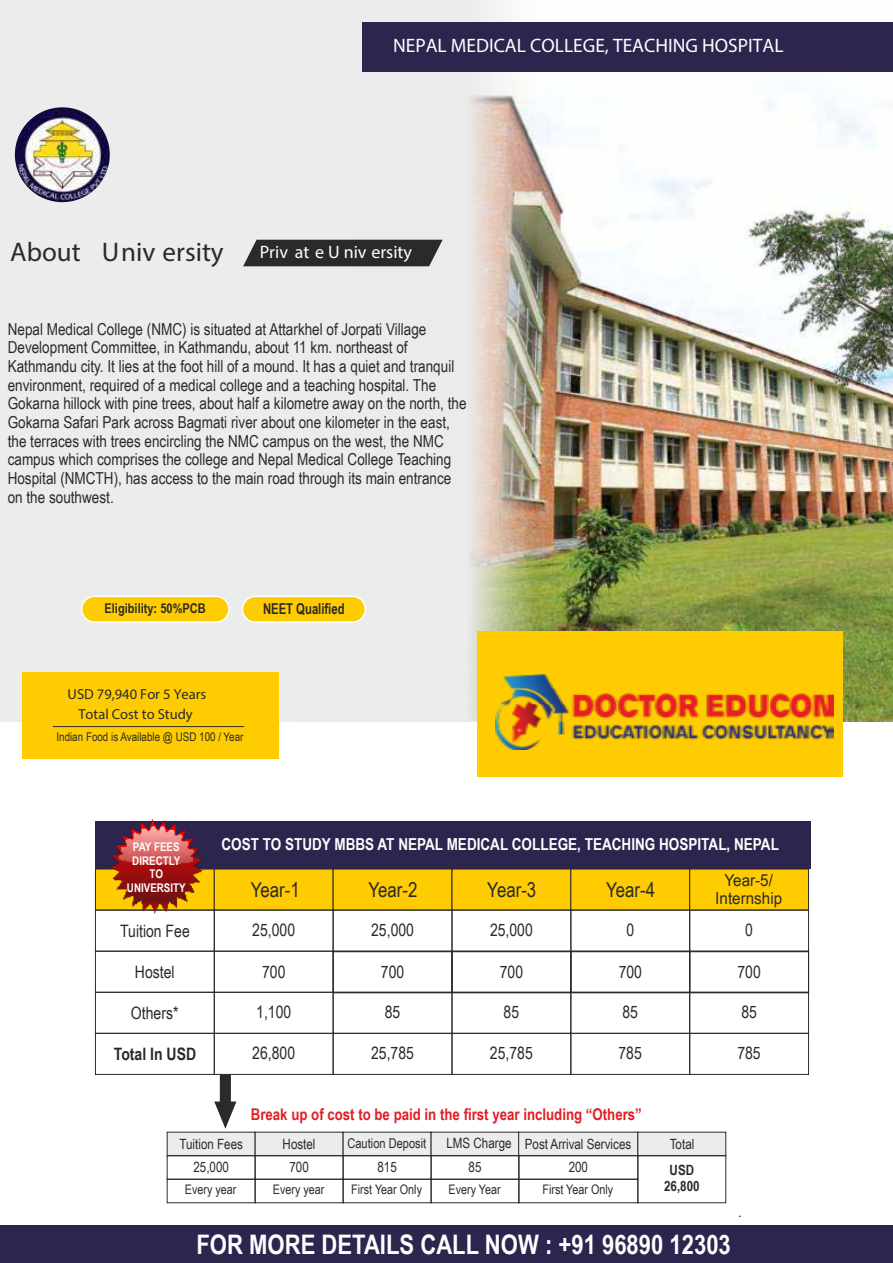
<style>
.page{position:relative;width:893px;height:1263px;background:#fff}
.page>*{position:absolute;margin:0;border:0;box-sizing:border-box;transform-origin:0 0}
.t1{font:27px "Myriad Pro";color:#2b2a29}
.t2{font:700 26.85px "Arial Narrow";color:#fefefe}
.t3{font:20.55px "Arial Narrow";color:#2b2a29}
.t4{font:19.5px "Myriad Pro";color:#fefefe}
.t5{font:18px "Myriad Pro";color:#fefefe}
.t6{font:17.1px "Arial Narrow";color:#2b2a29}
.t7{font:700 17.1px "Arial Narrow";color:#2b2a29}
.t8{font:16.5px/18.8px "Arial Narrow";color:#2b2a29}
.t9{font:700 16.5px "Arial Narrow";color:#fefefe}
.t10{font:16.5px/18.8px "Arial Narrow";color:#2b2a29;text-align:center;scale:1.13 1}
.t11{font:700 16.2px "Arial Narrow";color:#e31e24}
.t12{font:700 15px "Arial Narrow";color:#2b2a29;scale:.92 1}
.t13{font:14.55px/20.1px "Myriad Pro";color:#2b2a29;text-align:center}
.t14{font:14.1px "Arial Narrow";color:#2b2a29}
.t15{font:700 14.1px "Arial Narrow";color:#2b2a29}
.t16{font:700 13.5px "Arial Narrow";color:#2b2a29}
.t17{font:13.5px "Arial Narrow";color:#2b2a29}
.t18{font:13.2px "Arial Narrow";color:#2b2a29}
.t19{font:13.2px "Myriad Pro";color:#2b2a29}
.t20{font:12px "Arial Narrow";color:#2b2a29}
.t21{font:700 12px/13.6px "Arial Narrow";color:#fefefe;text-align:center}
</style>
<div class="page">
<div style="left:0;top:1225px;width:893px;height:38px;background:#2e254f"></div>
<div style="left:0;top:0;width:893px;height:722px;background:#ebecec"></div>
<img style="left:303px;top:0;width:590px;height:722px">
<div style="left:82px;top:596px;width:147px;height:26px;background:#fecc00;border-radius:13px"></div>
<div style="left:81px;top:596px;width:149px;height:27px;border:2px solid #fefefe;border-radius:13px"></div>
<div style="left:242px;top:596px;width:123px;height:26px;background:#fecc00;border-radius:13px"></div>
<div style="left:242px;top:596px;width:124px;height:27px;border:2px solid #fefefe;border-radius:13px"></div>
<div style="left:362px;top:22px;width:531px;height:50px;background:#2e254f"></div>
<div style="left:477px;top:631px;width:366px;height:146px;background:#fecc00"></div>
<div style="left:22px;top:673px;width:257px;height:86px;background:#fecc00"></div>
<hr style="left:53px;top:726px;width:191px;height:1px;background:#2b2a29">
<svg style="left:243px;top:240px;width:200px;height:26px;background:#383736"></svg>
<img style="left:15px;top:107px;width:95px;height:95px;border-radius:47px">
<svg style="left:214px;top:1074px;width:22px;height:55px"></svg>
<div style="left:95px;top:821px;width:716px;height:48px;background:#2e254f"></div>
<div style="left:95px;top:869px;width:119px;height:41px;background:#fecc00;border:1px solid #2b2a29"></div>
<div style="left:214px;top:869px;width:119px;height:41px;background:#fecc00"></div>
<div style="left:214px;top:910px;width:119px;height:41px;border:1px solid #2b2a29"></div>
<div style="left:333px;top:869px;width:119px;height:41px;background:#fecc00"></div>
<div style="left:333px;top:910px;width:119px;height:41px;border:1px solid #2b2a29"></div>
<div style="left:452px;top:869px;width:119px;height:41px;background:#fecc00"></div>
<div style="left:452px;top:910px;width:119px;height:41px;border:1px solid #2b2a29"></div>
<div style="left:571px;top:869px;width:119px;height:41px;background:#fecc00"></div>
<div style="left:571px;top:910px;width:119px;height:41px;border:1px solid #2b2a29"></div>
<div style="left:689px;top:869px;width:120px;height:41px;background:#fecc00"></div>
<div style="left:689px;top:910px;width:120px;height:41px;border:1px solid #2b2a29"></div>
<div style="left:95px;top:951px;width:119px;height:41px;border:1px solid #2b2a29"></div>
<div style="left:95px;top:992px;width:119px;height:41px;border:1px solid #2b2a29"></div>
<div style="left:95px;top:1033px;width:119px;height:41px;border:1px solid #2b2a29"></div>
<div style="left:214px;top:951px;width:119px;height:41px;border:1px solid #2b2a29"></div>
<div style="left:214px;top:992px;width:119px;height:41px;border:1px solid #2b2a29"></div>
<div style="left:214px;top:1033px;width:119px;height:41px;border:1px solid #2b2a29"></div>
<div style="left:333px;top:992px;width:119px;height:41px;border:1px solid #2b2a29"></div>
<div style="left:333px;top:1033px;width:119px;height:41px;border:1px solid #2b2a29"></div>
<div style="left:452px;top:992px;width:119px;height:41px;border:1px solid #2b2a29"></div>
<div style="left:452px;top:1033px;width:119px;height:41px;border:1px solid #2b2a29"></div>
<div style="left:571px;top:1033px;width:119px;height:41px;border:1px solid #2b2a29"></div>
<div style="left:689px;top:992px;width:120px;height:41px;border:1px solid #2b2a29"></div>
<div style="left:689px;top:1033px;width:120px;height:41px;border:1px solid #2b2a29"></div>
<img style="left:105px;top:819px;width:103px;height:95px">
<div style="left:333px;top:951px;width:119px;height:42px;border:1px solid #2b2a29"></div>
<div style="left:452px;top:951px;width:119px;height:42px;border:1px solid #2b2a29"></div>
<div style="left:571px;top:951px;width:119px;height:42px;border:1px solid #2b2a29"></div>
<div style="left:689px;top:951px;width:120px;height:42px;border:1px solid #2b2a29"></div>
<div style="left:167px;top:1132px;width:88px;height:24px;background:#ebecec"></div>
<div style="left:167px;top:1155px;width:88px;height:24px;border:1px solid #2b2a29"></div>
<div style="left:255px;top:1132px;width:88px;height:24px;background:#ebecec"></div>
<div style="left:255px;top:1155px;width:88px;height:24px;border:1px solid #2b2a29"></div>
<div style="left:343px;top:1132px;width:88px;height:24px;background:#ebecec"></div>
<div style="left:343px;top:1155px;width:88px;height:24px;border:1px solid #2b2a29"></div>
<div style="left:431px;top:1132px;width:88px;height:24px;background:#ebecec"></div>
<div style="left:431px;top:1155px;width:88px;height:24px;border:1px solid #2b2a29"></div>
<div style="left:518px;top:1132px;width:120px;height:24px;background:#ebecec"></div>
<div style="left:518px;top:1155px;width:120px;height:24px;border:1px solid #2b2a29"></div>
<div style="left:638px;top:1132px;width:88px;height:24px;background:#ebecec"></div>
<div style="left:167px;top:1179px;width:88px;height:24px;border:1px solid #2b2a29"></div>
<div style="left:255px;top:1179px;width:88px;height:24px;border:1px solid #2b2a29"></div>
<div style="left:343px;top:1179px;width:88px;height:24px;border:1px solid #2b2a29"></div>
<div style="left:431px;top:1179px;width:88px;height:24px;border:1px solid #2b2a29"></div>
<div style="left:518px;top:1179px;width:120px;height:24px;border:1px solid #2b2a29"></div>
<div style="left:638px;top:1155px;width:88px;height:48px;border:1px solid #2b2a29"></div>
<img style="left:495px;top:674px;width:338px;height:75px">
<p class="t4" style="left:393px;top:34px;width:392px">NEPAL MEDICAL COLLEGE, TEACHING HOSPITAL</p>
<h1 class="t1" style="left:10px;top:235px;width:215px">About Univ ersity</h1>
<p class="t5" style="left:260px;top:241px;width:154px">Priv at e U niv ersity</p>
<p class="t8" style="left:8px;top:319px;width:460px">Nepal Medical College (NMC) is situated at Attarkhel of Jorpati Village Development Committee, in Kathmandu, about 11 km. northeast of Kathmandu city. It lies at the foot hill of a mound. It has a quiet and tranquil environment, required of a medical college and a teaching hospital. The Gokarna hillock with pine trees, about half a kilometre away on the north, the Gokarna Safari Park across Bagmati river about one kilometer in the east, the terraces with trees encircling the NMC campus on the west, the NMC campus which comprises the college and Nepal Medical College Teaching Hospital (NMCTH), has access to the main road through its main entrance on the southwest.</p>
<p class="t16" style="left:104px;top:598px;width:103px">Eligibility: 50%PCB</p>
<p class="t12" style="left:263px;top:597px;width:90px">NEET Qualified</p>
<p class="t13" style="left:68px;top:683px;width:140px">USD 79,940 For 5 Years<br>Total Cost to Study</p>
<p class="t20" style="left:56px;top:728px;width:189px">Indian Food is Available @ USD 100 / Year</p>
<p class="t21" style="left:127px;top:839px;width:60px">PAY FEES<br>DIRECTLY<br>TO<br>UNIVERSITY</p>
<p class="t6" style="left:120px;top:918px;width:71px">Tuition Fee</p>
<p class="t6" style="left:135px;top:959px;width:41px">Hostel</p>
<p class="t6" style="left:131px;top:1000px;width:49px">Others*</p>
<p class="t7" style="left:114px;top:1041px;width:84px">Total In USD</p>
<p class="t9" style="left:221px;top:831px;width:559px">COST TO STUDY MBBS AT NEPAL MEDICAL COLLEGE, TEACHING HOSPITAL, NEPAL</p>
<p class="t3" style="left:251px;top:874px;width:51px">Year-1</p>
<p class="t3" style="left:368px;top:874px;width:51px">Year-2</p>
<p class="t3" style="left:487px;top:874px;width:51px">Year-3</p>
<p class="t3" style="left:606px;top:874px;width:51px">Year-4</p>
<p class="t10" style="left:715px;top:870px;width:61px">Year-5/<br>Internship</p>
<p class="t6" style="left:252px;top:917px;width:44px">25,000</p>
<p class="t6" style="left:371px;top:917px;width:44px">25,000</p>
<p class="t6" style="left:490px;top:917px;width:44px">25,000</p>
<p class="t6" style="left:626px;top:917px;width:9px">0</p>
<p class="t6" style="left:745px;top:917px;width:9px">0</p>
<p class="t6" style="left:262px;top:960px;width:25px">700</p>
<p class="t6" style="left:381px;top:960px;width:25px">700</p>
<p class="t6" style="left:500px;top:960px;width:25px">700</p>
<p class="t6" style="left:619px;top:960px;width:25px">700</p>
<p class="t6" style="left:737px;top:960px;width:25px">700</p>
<p class="t6" style="left:256px;top:999px;width:37px">1,100</p>
<p class="t6" style="left:385px;top:999px;width:17px">85</p>
<p class="t6" style="left:504px;top:999px;width:17px">85</p>
<p class="t6" style="left:622px;top:999px;width:17px">85</p>
<p class="t6" style="left:741px;top:999px;width:17px">85</p>
<p class="t6" style="left:252px;top:1040px;width:44px">26,800</p>
<p class="t6" style="left:371px;top:1040px;width:44px">25,785</p>
<p class="t6" style="left:490px;top:1040px;width:44px">25,785</p>
<p class="t6" style="left:618px;top:1040px;width:25px">785</p>
<p class="t6" style="left:737px;top:1040px;width:25px">785</p>
<p class="t11" style="left:251px;top:1102px;width:393px">Break up of cost to be paid in the first year including “Others”</p>
<p class="t14" style="left:179px;top:1133px;width:65px">Tuition Fees</p>
<p class="t14" style="left:283px;top:1133px;width:34px">Hostel</p>
<p class="t17" style="left:347px;top:1133px;width:80px">Caution Deposit</p>
<p class="t14" style="left:446px;top:1132px;width:67px">LMS Charge</p>
<p class="t14" style="left:670px;top:1133px;width:26px">Total</p>
<p class="t14" style="left:194px;top:1156px;width:37px">25,000</p>
<p class="t14" style="left:290px;top:1156px;width:21px">700</p>
<p class="t14" style="left:377px;top:1157px;width:21px">815</p>
<p class="t14" style="left:469px;top:1156px;width:14px">85</p>
<p class="t14" style="left:569px;top:1157px;width:21px">200</p>
<p class="t15" style="left:670px;top:1159px;width:26px">USD</p>
<p class="t18" style="left:185px;top:1180px;width:53px">Every year</p>
<p class="t18" style="left:273px;top:1180px;width:53px">Every year</p>
<p class="t18" style="left:351px;top:1180px;width:72px">First Year Only</p>
<p class="t18" style="left:448px;top:1180px;width:54px">Every Year</p>
<p class="t18" style="left:542px;top:1180px;width:72px">First Year Only</p>
<p class="t15" style="left:664px;top:1175px;width:37px">26,800</p>
<p class="t14" style="left:525px;top:1134px;width:108px">Post Arrival Services</p>
<h2 class="t2" style="left:196px;top:1224px;width:536px">FOR MORE DETAILS CALL NOW : +91 96890 12303</h2>
<p class="t19" style="left:738px;top:1204px;width:4px">.</p>
</div>
